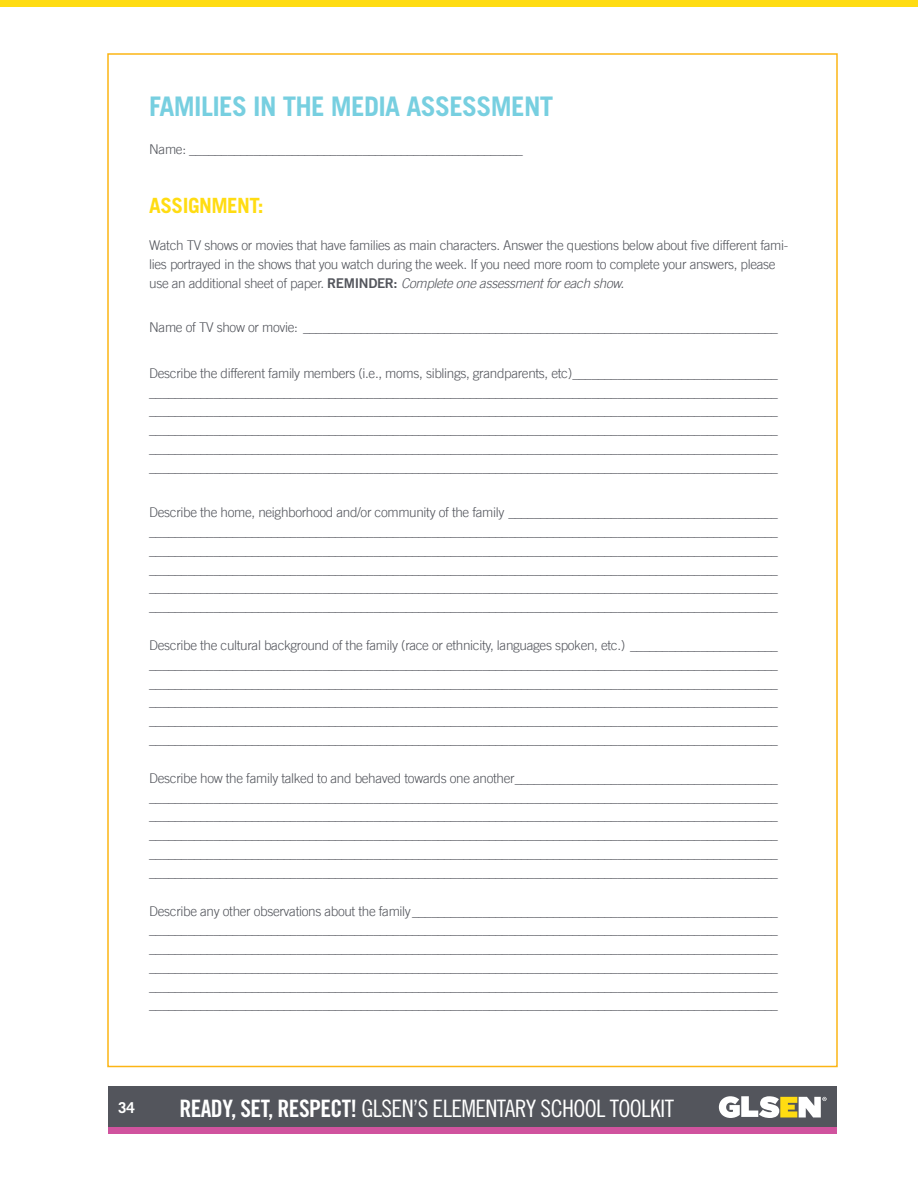
<style>
.page{position:relative;width:918px;height:1188px;background:#fff}
.page>*{position:absolute;margin:0;border:0;box-sizing:border-box;transform-origin:0 0}
.t1{font:700 27px "Trade Gothic";letter-spacing:-.025em;color:#77cfe0}
.t2{font:24px "Trade Gothic Cond Eighteen";letter-spacing:-.025em;color:#fff}
.t3{font:700 21px "Trade Gothic";color:#ffdc12}
.t4{font:700 15px "Trade Gothic";color:#fff}
.t5{font:300 13.5px/18.8px "Trade Gothic LT";letter-spacing:-.025em;color:#53555c;text-align:justify}
.t6{font:italic 300 13.5px "Trade Gothic LT";letter-spacing:-.025em;color:#53555c}
.s1{font-family:"Trade Gothic LT Bold Two";font-weight:400}
.s2{font-family:"Trade Gothic LT Bold Two";font-weight:400;font-style:normal}
.s3{font-family:"Trade Gothic Bold Cond Twenty"}
</style>
<div class="page">
<div style="left:108px;top:1087px;width:729px;height:40px;background:#53555c"></div>
<div style="left:108px;top:1127px;width:729px;height:7px;background:#d0539e"></div>
<svg style="left:719px;top:1096px;width:108px;height:22px"></svg>
<div style="left:0;top:0;width:918px;height:7px;background:#ffdc12"></div>
<h1 class="t1" style="left:149px;top:90px;width:24px">FAMILIES</h1>
<h1 class="t1" style="left:253px;top:90px;width:184px">IN THE MEDIA ASSESSMENT</h1>
<p class="t5" style="left:149px;top:139px;width:375px">Name: ____________________________________________________</p>
<h3 class="t3" style="left:149px;top:192px;width:63px">ASSIGNMENT</h3>
<h3 class="t3" style="left:258px;top:192px;width:7px">:</h3>
<p class="t5" style="left:149px;top:236px;width:641px;text-align:left">Watch TV shows or movies that have families as main characters. Answer the questions below about five different fami&shy;lies portrayed in the shows that you watch during the week. If you need more room to complete your answers, please use an additional sheet of paper. <span class="s1">REM INDER</span></p>
<p class="t6" style="left:394px;top:275px;width:232px"><span class="s2">:</span> Complete one assessment for each show.</p>
<p class="t5" style="left:149px;top:318px;width:630px">Name of TV show or movie: __________________________________________________________________________</p>
<p class="t5" style="left:149px;top:364px;width:630px">Describe the different family members (i.e., moms, siblings, grandparents, etc)________________________________ __________________________________________________________________________________________________ __________________________________________________________________________________________________ __________________________________________________________________________________________________ __________________________________________________________________________________________________ __________________________________________________________________________________________________</p>
<p class="t5" style="left:149px;top:503px;width:630px">Describe the home, neighborhood and/or community of the family __________________________________________ __________________________________________________________________________________________________ __________________________________________________________________________________________________ __________________________________________________________________________________________________ __________________________________________________________________________________________________ __________________________________________________________________________________________________</p>
<p class="t5" style="left:149px;top:636px;width:630px">Describe the cultural background of the family (race or ethnicity, languages spoken, etc.) _______________________ __________________________________________________________________________________________________ __________________________________________________________________________________________________ __________________________________________________________________________________________________ __________________________________________________________________________________________________ __________________________________________________________________________________________________</p>
<p class="t5" style="left:149px;top:769px;width:630px">Describe how the family talked to and behaved towards one another_________________________________________ __________________________________________________________________________________________________ __________________________________________________________________________________________________ __________________________________________________________________________________________________ __________________________________________________________________________________________________ __________________________________________________________________________________________________</p>
<p class="t5" style="left:149px;top:901px;width:630px">Describe any other observations about the family_________________________________________________________ __________________________________________________________________________________________________ __________________________________________________________________________________________________ __________________________________________________________________________________________________ __________________________________________________________________________________________________ __________________________________________________________________________________________________</p>
<p class="t4" style="left:118px;top:1098px;width:18px">34</p>
<h2 class="t2" style="left:179px;top:1094px;width:496px"><span class="s3">READY, SET, RESPECT!</span> GLSEN’S ELEMENTARY SCHOOL TOOLKIT</h2>
</div>
